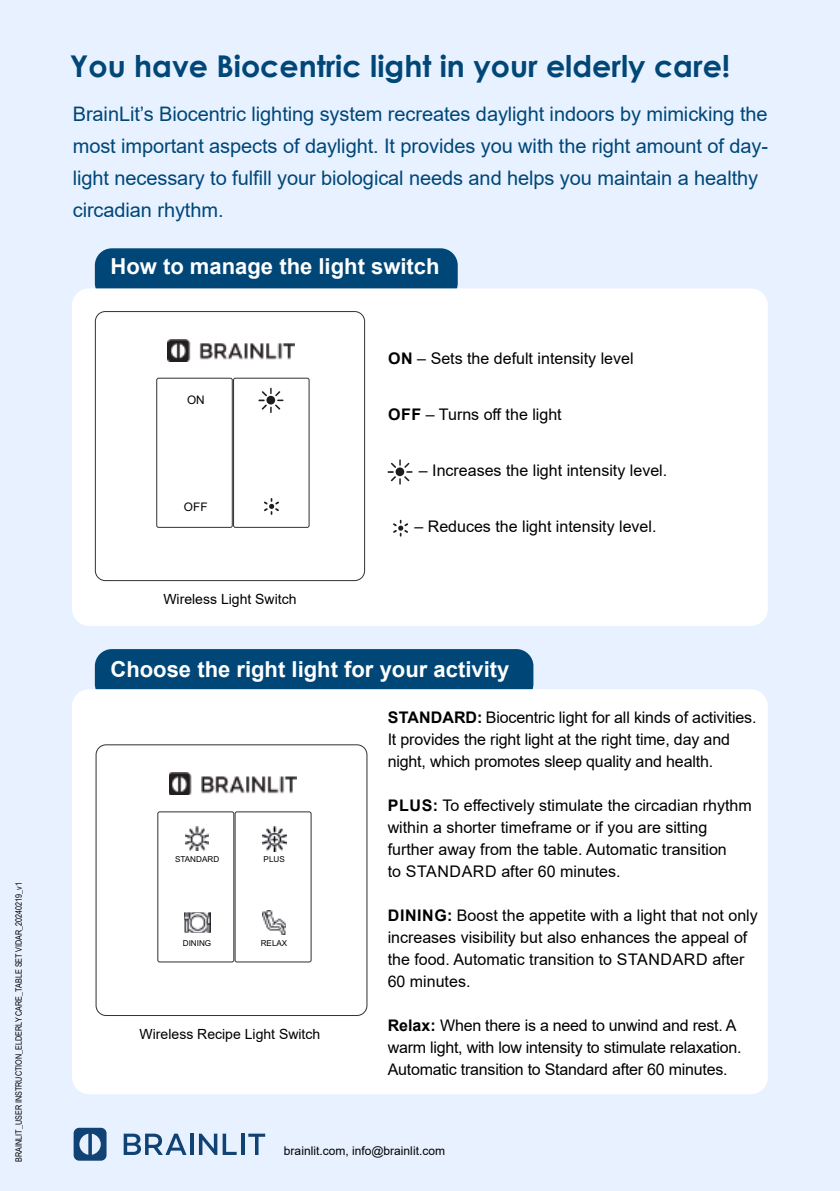
<style>
.page{position:relative;width:840px;height:1191px;background:#fff}
.page>*{position:absolute;margin:0;border:0;box-sizing:border-box;transform-origin:0 0}
.t1{font:700 30px "Century Gothic";color:#004778}
.t2{font:700 22px "Arial";color:#fff}
.t3{font:20px/32px "Arial";letter-spacing:-.005em;color:#004778}
.t4{font:16px/22px "Arial";color:#000}
.t5{font:14px "Arial";color:#000}
.t6{font:12px "Arial";color:#000}
.t7{font:11.8px "Arial";color:#010202}
.t8{font:8.8px "Arial Narrow";color:#000}
.t9{font:8.2px "Arial";color:#010202}
.s1{font-weight:700}
</style>
<div class="page">
<div style="left:0;top:0;width:839px;height:1191px;background:#e8f1ff"></div>
<div style="left:95px;top:649px;width:438px;height:52px;background:#004778;border-radius:17px"></div>
<div style="left:72px;top:689px;width:695px;height:405px;background:#fff;border-radius:17px"></div>
<svg style="left:124px;top:1133px;width:62px;height:22px"></svg>
<hr style="left:190px;top:1133px;width:3px;height:22px;background:#104274">
<svg style="left:199px;top:1133px;width:37px;height:22px"></svg>
<hr style="left:241px;top:1133px;width:4px;height:22px;background:#104274">
<svg style="left:248px;top:1133px;width:17px;height:22px"></svg>
<svg style="left:74px;top:1127px;width:32px;height:33px"></svg>
<div style="left:95px;top:248px;width:362px;height:52px;background:#004778;border-radius:17px"></div>
<div style="left:72px;top:288px;width:695px;height:338px;background:#fff;border-radius:17px"></div>
<svg style="left:95px;top:311px;width:270px;height:270px"></svg>
<img style="left:168px;top:339px;width:126px;height:22px">
<svg style="left:156px;top:378px;width:153px;height:150px"></svg>
<svg style="left:387px;top:459px;width:26px;height:26px"></svg>
<svg style="left:393px;top:519px;width:16px;height:18px"></svg>
<svg style="left:95px;top:744px;width:272px;height:272px"></svg>
<svg style="left:157px;top:811px;width:154px;height:151px"></svg>
<img style="left:169px;top:773px;width:127px;height:22px">
<img style="left:186px;top:827px;width:22px;height:23px">
<img style="left:184px;top:912px;width:26px;height:20px">
<img style="left:263px;top:910px;width:23px;height:24px">
<img style="left:262px;top:826px;width:24px;height:25px">
<p class="t8" style="left:12px;top:1161px;width:281px;rotate:-90deg">BRAINLIT_USER INSTRUCTION_ELDERLY CARE_TABLE SET VIDAR_20240219_v1</p>
<h1 class="t1" style="left:70px;top:44px;width:661px">You have Biocentric light in your elderly care!</h1>
<p class="t3" style="left:73px;top:97px;width:696px">BrainLit’s Biocentric lighting system recreates daylight indoors by mimicking the most important aspects of daylight. It provides you with the right amount of day&shy;light necessary to fulfill your biological needs and helps you maintain a healthy circadian rhythm.</p>
<h2 class="t2" style="left:110px;top:251px;width:330px">How to manage the light switch</h2>
<p class="t7" style="left:187px;top:392px;width:19px">ON</p>
<p class="t7" style="left:184px;top:498px;width:25px">OFF</p>
<p class="t5" style="left:163px;top:589px;width:135px">Wireless Light Switch</p>
<p class="t4" style="left:388px;top:347px;width:247px"><span class="s1">ON</span> – Sets the defult intensity level</p>
<p class="t4" style="left:388px;top:403px;width:175px"><span class="s1">OFF</span> – Turns off the light</p>
<p class="t4" style="left:418px;top:459px;width:250px">– Increases the light intensity level.</p>
<p class="t4" style="left:414px;top:515px;width:243px">– Reduces the light intensity level.</p>
<h2 class="t2" style="left:110px;top:653px;width:400px">Choose the right light for your activity</h2>
<p class="t9" style="left:175px;top:853px;width:46px">STANDARD</p>
<p class="t9" style="left:263px;top:853px;width:23px">PLUS</p>
<p class="t9" style="left:183px;top:937px;width:30px">DINING</p>
<p class="t9" style="left:260px;top:937px;width:28px">RELAX</p>
<p class="t5" style="left:139px;top:1024px;width:182px">Wireless Recipe Light Switch</p>
<p class="t4" style="left:387px;top:706px;width:370px"><span class="s1">STANDARD:</span> Biocentric light for all kinds of activities.<br>It provides the right light at the right time, day and night, which promotes sleep quality and health.</p>
<p class="t4" style="left:387px;top:794px;width:365px"><span class="s1">PLUS:</span> To effectively stimulate the circadian rhythm within a shorter timeframe or if you are sitting further away from the table. Automatic transition<br>to STANDARD after 60 minutes.</p>
<p class="t4" style="left:387px;top:904px;width:371px"><span class="s1">DINING:</span> Boost the appetite with a light that not only increases visibility but also enhances the appeal of the food. Automatic transition to STANDARD after 60 minutes.</p>
<p class="t4" style="left:387px;top:1014px;width:355px"><span class="s1">Relax:</span> When there is a need to unwind and rest. A warm light, with low intensity to stimulate relaxation.<br>Automatic transition to Standard after 60 minutes.</p>
<p class="t6" style="left:284px;top:1142px;width:162px">brainlit.com, info@brainlit.com</p>
</div>
